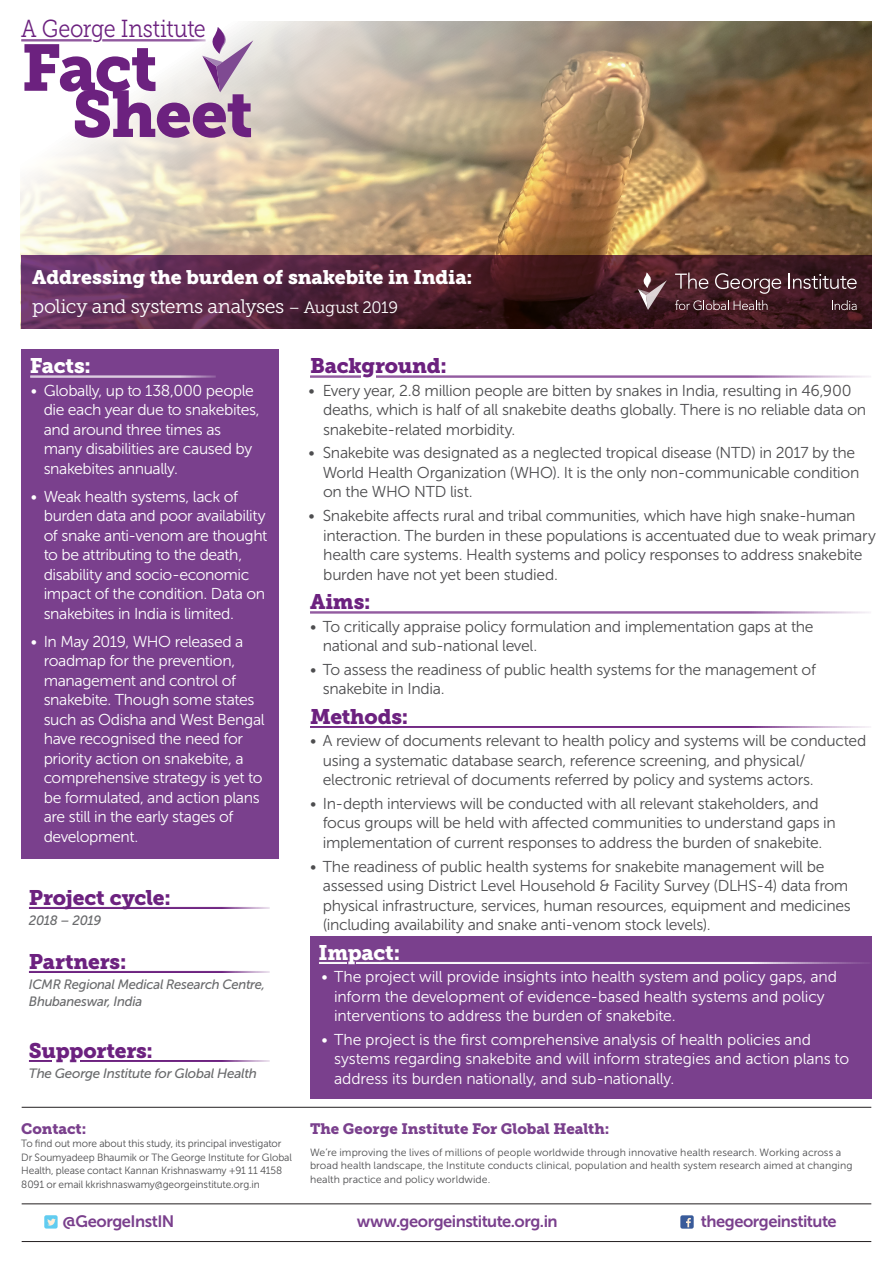
<style>
.page{position:relative;width:893px;height:1263px;background:#fff}
.page>*{position:absolute;margin:0;border:0;box-sizing:border-box;transform-origin:0 0}
.t1{font:65.25px/46.2px "Museo Slab 900";letter-spacing:-.02em;color:#6c217f}
.t2{font:24.6px "Museo Slab 300";letter-spacing:-.01em;color:#6c217f;scale:.88 1}
.t3{font:21px "Museo Slab 900";letter-spacing:-.01em;color:#6c217f}
.t4{font:21px "Museo Slab 900";letter-spacing:-.015em;color:#fff}
.t5{font:19.5px "Museo Slab 900";letter-spacing:-.01em;color:#fff}
.t6{font:19.5px "Museo Slab 300";letter-spacing:-.02em;color:#fff}
.t7{font:16.5px "Museo Sans 700";letter-spacing:-.03em;color:#7a408d}
.t8{font:15.75px/19.5px "Museo Sans 300";letter-spacing:-.02em;color:#4d4d4f}
.t9{font:15.75px/19.5px "Museo Sans 300";letter-spacing:-.02em;color:#fff}
.t10{font:15px "Museo Slab 900";letter-spacing:-.005em;color:#7a408d}
.t11{font:italic 13.5px/16.2px "Museo Sans 500";letter-spacing:-.02em;color:#696a6c}
.t12{font:10.5px/13.5px "Museo Sans 300";letter-spacing:-.005em;color:#4d4d4f}
.s1{font-size:16.5px}
</style>
<div class="page">
<img style="left:21px;top:22px;width:850px;height:234px">
<hr style="left:22px;top:1107px;width:849px;height:1px;background:#231f20">
<hr style="left:310px;top:612px;width:561px;height:1px;background:#6c217f">
<hr style="left:310px;top:613px;width:561px;height:1px;background:#6c217f">
<hr style="left:310px;top:726px;width:561px;height:1px;background:#6c217f">
<hr style="left:310px;top:727px;width:561px;height:1px;background:#6c217f">
<div style="left:310px;top:936px;width:562px;height:163px;background:#7a408d"></div>
<hr style="left:319px;top:962px;width:552px;height:1px;background:#fff">
<hr style="left:319px;top:963px;width:552px;height:1px;background:#fff">
<svg style="left:347px;top:962px;width:8px;height:2px"></svg>
<div style="left:21px;top:350px;width:258px;height:509px;background:#7a408d"></div>
<hr style="left:30px;top:376px;width:186px;height:1px;background:#fff">
<hr style="left:30px;top:377px;width:186px;height:1px;background:#fff">
<hr style="left:310px;top:376px;width:561px;height:1px;background:#6c217f">
<hr style="left:310px;top:377px;width:561px;height:1px;background:#6c217f">
<div style="left:362px;top:374px;width:14px;height:5px;background:#fff"></div>
<hr style="left:29px;top:971px;width:241px;height:1px;background:#6c217f">
<hr style="left:29px;top:972px;width:241px;height:1px;background:#6c217f">
<hr style="left:29px;top:907px;width:241px;height:1px;background:#6c217f">
<hr style="left:29px;top:908px;width:241px;height:1px;background:#6c217f">
<hr style="left:29px;top:1060px;width:241px;height:1px;background:#6c217f">
<hr style="left:29px;top:1061px;width:241px;height:1px;background:#6c217f">
<hr style="left:52px;top:1059px;width:28px;height:4px;background:#fff">
<svg style="left:21px;top:256px;width:851px;height:73px;background:#4d2135"></svg>
<div style="left:44px;top:1215px;width:14px;height:13px;background:#61ccf0;border-radius:2px"></div>
<svg style="left:47px;top:1218px;width:9px;height:7px"></svg>
<div style="left:680px;top:1215px;width:14px;height:14px;background:#395b9a;border-radius:2px"></div>
<svg style="left:686px;top:1218px;width:5px;height:9px"></svg>
<hr style="left:22px;top:1241px;width:849px;height:1px;background:#231f20">
<hr style="left:22px;top:1203px;width:849px;height:1px;background:#231f20">
<svg style="left:832px;top:300px;width:25px;height:10px"></svg>
<svg style="left:675px;top:273px;width:33px;height:16px"></svg>
<svg style="left:715px;top:273px;width:66px;height:21px"></svg>
<svg style="left:789px;top:274px;width:68px;height:15px"></svg>
<svg style="left:675px;top:300px;width:92px;height:10px"></svg>
<svg style="left:638px;top:272px;width:29px;height:38px"></svg>
<svg style="left:202px;top:27px;width:51px;height:65px"></svg>
<hr style="left:21px;top:39px;width:71px;height:1px;background:#6c217f">
<hr style="left:21px;top:41px;width:71px;height:1px;background:#6c217f">
<hr style="left:102px;top:39px;width:104px;height:1px;background:#6c217f">
<hr style="left:102px;top:41px;width:104px;height:1px;background:#6c217f">
<h2 class="t2" style="left:21px;top:15px;width:211px">A George Institute</h2>
<h1 class="t1" style="left:72px;top:45px;width:182px;text-indent:-51px">Fact<br>Sheet</h1>
<p class="t5" style="left:32px;top:266px;width:442px">Addressing the burden of snakebite in India:</p>
<p class="t6" style="left:32px;top:296px;width:367px">policy and systems analyses <span class="s1">– August 2019</span></p>
<h3 class="t4" style="left:30px;top:354px;width:63px">Facts:</h3>
<p class="t9" style="left:44px;top:381px;width:217px;text-indent:-13px">• Globally, up to 138,000 people die each year due to snakebites, and around three times as many disabilities are caused by snakebites annually.</p>
<p class="t9" style="left:44px;top:487px;width:225px;text-indent:-13px">• Weak health systems, lack of burden data and poor availability of snake anti-venom are thought to be attributing to the death, disability and socio-economic impact of the condition. Data on snakebites in India is limited.</p>
<p class="t9" style="left:44px;top:632px;width:223px;text-indent:-13px">• In May 2019, WHO released a roadmap for the prevention, management and control of snakebite. Though some states such as Odisha and West Bengal have recognised the need for priority action on snakebite, a comprehensive strategy is yet to be formulated, and action plans are still in the early stages of development.</p>
<h3 class="t3" style="left:29px;top:885px;width:143px">Project cycle:</h3>
<p class="t11" style="left:29px;top:912px;width:74px">2018 – 2019</p>
<h3 class="t3" style="left:29px;top:949px;width:99px">Partners:</h3>
<p class="t11" style="left:29px;top:976px;width:238px">ICMR Regional Medical Research Centre,<br>Bhubaneswar, India</p>
<h3 class="t3" style="left:29px;top:1038px;width:126px">Supporters:</h3>
<p class="t11" style="left:29px;top:1066px;width:229px">The George Institute for Global Health</p>
<p class="t10" style="left:21px;top:1119px;width:67px">Contact:</p>
<p class="t12" style="left:21px;top:1137px;width:272px">To find out more about this study, its principal investigator Dr Soumyadeep Bhaumik or The George Institute for Global Health, please contact Kannan Krishnaswamy +91 11 4158<br>8091 or email kkrishnaswamy@georgeinstitute.org.in</p>
<h3 class="t3" style="left:310px;top:354px;width:138px">Background:</h3>
<p class="t8" style="left:323px;top:381px;width:545px;text-indent:-15px">• Every year, 2.8 million people are bitten by snakes in India, resulting in 46,900 deaths, which is half of all snakebite deaths globally. There is no reliable data on snakebite-related morbidity.</p>
<p class="t8" style="left:323px;top:443px;width:538px;text-indent:-14px">• Snakebite was designated as a neglected tropical disease (NTD) in 2017 by the<br>World Health Organization (WHO). It is the only non-communicable condition on the WHO NTD list.</p>
<p class="t8" style="left:323px;top:506px;width:554px;text-indent:-15px">• Snakebite affects rural and tribal communities, which have high snake-human interaction. The burden in these populations is accentuated due to weak primary health care systems. Health systems and policy responses to address snakebite burden have not yet been studied.</p>
<h3 class="t3" style="left:310px;top:590px;width:62px">Aims:</h3>
<p class="t8" style="left:323px;top:616px;width:492px;text-indent:-13px">• To critically appraise policy formulation and implementation gaps at the national and sub-national level.</p>
<p class="t8" style="left:323px;top:660px;width:495px;text-indent:-13px">• To assess the readiness of public health systems for the management of snakebite in India.</p>
<h3 class="t3" style="left:310px;top:704px;width:100px">Methods:</h3>
<p class="t8" style="left:323px;top:731px;width:545px;text-indent:-13px">• A review of documents relevant to health policy and systems will be conducted using a systematic database search, reference screening, and physical/ electronic retrieval of documents referred by policy and systems actors.</p>
<p class="t8" style="left:323px;top:794px;width:515px;text-indent:-13px">• In-depth interviews will be conducted with all relevant stakeholders, and focus groups will be held with affected communities to understand gaps in implementation of current responses to address the burden of snakebite.</p>
<p class="t8" style="left:323px;top:856px;width:530px;text-indent:-13px">• The readiness of public health systems for snakebite management will be assessed using District Level Household &amp; Facility Survey (DLHS-4) data from physical infrastructure, services, human resources, equipment and medicines (including availability and snake anti-venom stock levels).</p>
<h3 class="t4" style="left:319px;top:940px;width:83px">Impact:</h3>
<p class="t9" style="left:334px;top:967px;width:504px;text-indent:-13px">• The project will provide insights into health system and policy gaps, and inform the development of evidence-based health systems and policy interventions to address the burden of snakebite.</p>
<p class="t9" style="left:334px;top:1030px;width:517px;text-indent:-13px">• The project is the first comprehensive analysis of health policies and systems regarding snakebite and will inform strategies and action plans to address its burden nationally, and sub-nationally.</p>
<p class="t10" style="left:310px;top:1119px;width:301px">The George Institute For Global Health:</p>
<p class="t12" style="left:310px;top:1145px;width:544px">We’re improving the lives of millions of people worldwide through innovative health research. Working across a broad health landscape, the Institute conducts clinical, population and health system research aimed at changing health practice and policy worldwide.</p>
<p class="t7" style="left:62px;top:1212px;width:113px">@GeorgeInstIN</p>
<p class="t7" style="left:357px;top:1212px;width:202px">www.georgeinstitute.org.in</p>
<p class="t7" style="left:701px;top:1212px;width:137px">thegeorgeinstitute</p>
</div>
